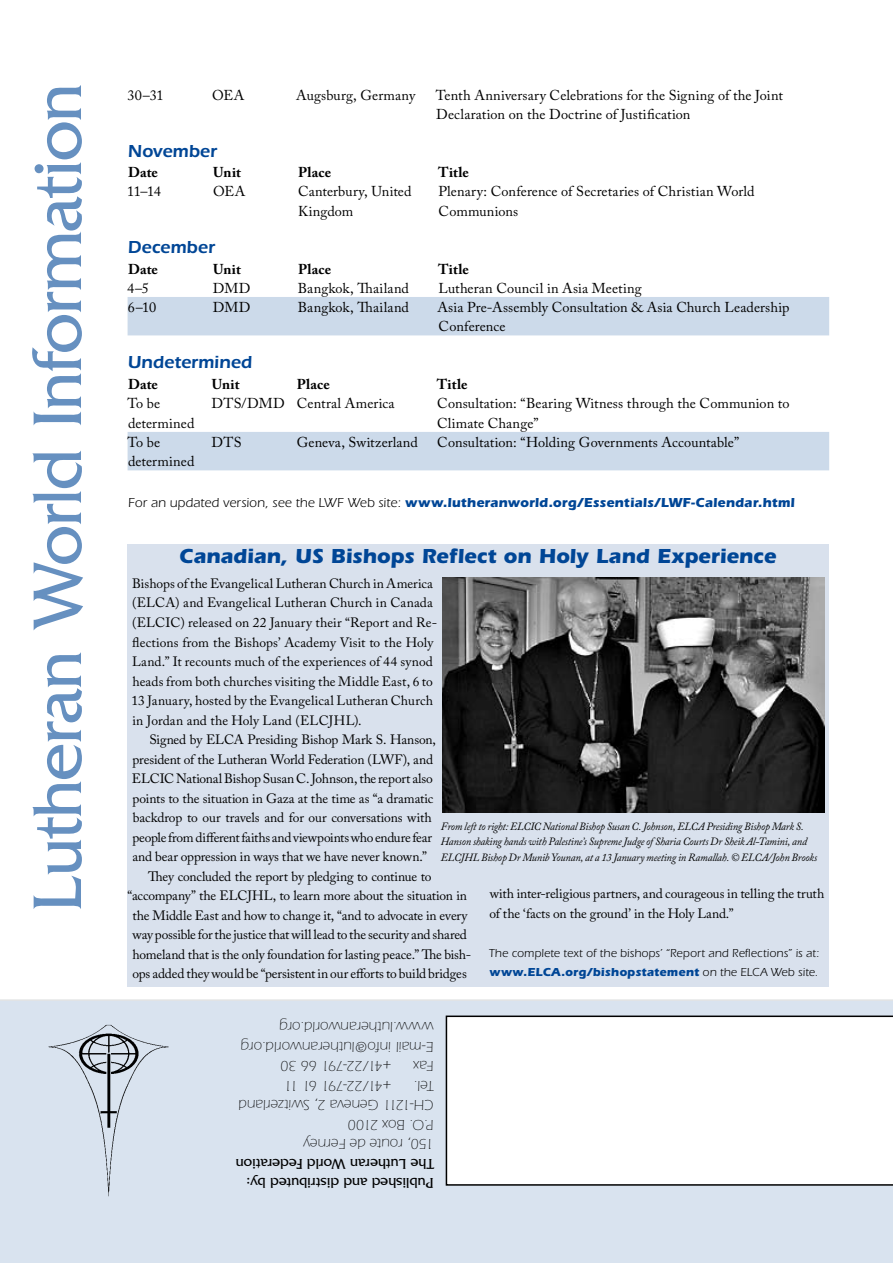
<style>
.page{position:relative;width:893px;height:1263px;background:#fff}
.page>*{position:absolute;margin:0;border:0;box-sizing:border-box;transform-origin:0 0}
.t1{font:72px "Friz Quadrata";letter-spacing:-.02em;color:#6690c0}
.t2{font:700 21px "Itc Eras";letter-spacing:-.005em;color:#004696}
.t3{font:600 18px "Itc Eras";color:#004696}
.t4{font:300 15px/19.5px "Itc Eras";letter-spacing:.005em;color:#000}
.t5{font:15px/19.5px "Friz Quadrata";letter-spacing:-.005em;color:#000}
.t6{font:300 15px "Itc Eras";letter-spacing:-.085em;color:#000}
.t7{font:300 15px "Itc Eras";letter-spacing:-.025em;color:#000}
.t8{font:14.25px/19.5px "Adobe Caslon Pro";letter-spacing:.01em;color:#000}
.t9{font:700 14.25px "Adobe Caslon Pro";letter-spacing:.01em;color:#000}
.t10{font:13.5px/19.5px "Adobe Caslon Pro";letter-spacing:-.005em;color:#000}
.t11{font:700 13.5px "Itc Eras";letter-spacing:.01em;color:#004696}
.t12{font:13.5px "Adobe Caslon Pro";letter-spacing:-.025em;color:#000}
.t13{font:12px/19.5px "Itc Eras";letter-spacing:.015em;color:#000}
.t14{font:italic 11.1px/15.8px "Adobe Caslon Pro";letter-spacing:-.015em;color:#000;scale:.95 1}
.s1{font-weight:400;color:#000}
.s2{font-weight:700;color:#004696}
</style>
<div class="page">
<div style="left:0;top:999px;width:893px;height:264px;background:#d9e3ef"></div>
<svg style="left:446px;top:1015px;width:447px;height:171px"></svg>
<img style="left:38px;top:1013px;width:141px;height:197px">
<div style="left:128px;top:297px;width:701px;height:38px;background:#ccdaea"></div>
<div style="left:128px;top:432px;width:701px;height:38px;background:#ccdaea"></div>
<div style="left:128px;top:544px;width:701px;height:442px;background:#d9e1ed"></div>
<img style="left:442px;top:577px;width:383px;height:236px">
<h1 class="t1" style="left:17px;top:912px;width:830px;rotate:-90deg">Lutheran World Information</h1>
<p class="t8" style="left:128px;top:85px;width:38px">30–31</p>
<p class="t8" style="left:212px;top:85px;width:34px">OEA</p>
<p class="t8" style="left:296px;top:85px;width:121px">Augsburg, Germany</p>
<p class="t8" style="left:436px;top:85px;width:349px">Tenth Anniversary Celebrations for the Signing of the Joint<br>Declaration on the Doctrine of Justification</p>
<h3 class="t3" style="left:128px;top:140px;width:91px">November</h3>
<p class="t9" style="left:128px;top:164px;width:32px">Date</p>
<p class="t9" style="left:213px;top:164px;width:29px">Unit</p>
<p class="t9" style="left:298px;top:164px;width:35px">Place</p>
<p class="t9" style="left:438px;top:164px;width:32px">Title</p>
<p class="t8" style="left:127px;top:182px;width:35px">11–14</p>
<p class="t8" style="left:213px;top:182px;width:34px">OEA</p>
<p class="t8" style="left:298px;top:182px;width:115px">Canterbury, United<br>Kingdom</p>
<p class="t8" style="left:438px;top:182px;width:318px">Plenary: Conference of Secretaries of Christian World<br>Communions</p>
<h3 class="t3" style="left:128px;top:237px;width:89px">December</h3>
<p class="t9" style="left:128px;top:260px;width:32px">Date</p>
<p class="t9" style="left:213px;top:260px;width:29px">Unit</p>
<p class="t9" style="left:298px;top:260px;width:35px">Place</p>
<p class="t9" style="left:438px;top:260px;width:32px">Title</p>
<p class="t8" style="left:127px;top:278px;width:23px">4–5</p>
<p class="t8" style="left:213px;top:278px;width:39px">DMD</p>
<p class="t8" style="left:298px;top:278px;width:113px">Bangkok, Thailand</p>
<p class="t8" style="left:438px;top:278px;width:205px">Lutheran Council in Asia Meeting</p>
<p class="t8" style="left:128px;top:297px;width:30px">6–10</p>
<p class="t8" style="left:213px;top:297px;width:39px">DMD</p>
<p class="t8" style="left:298px;top:297px;width:113px">Bangkok, Thailand</p>
<p class="t8" style="left:437px;top:297px;width:353px">Asia Pre-Assembly Consultation &amp; Asia Church Leadership<br>Conference</p>
<h3 class="t3" style="left:128px;top:352px;width:126px">Undetermined</h3>
<p class="t9" style="left:128px;top:376px;width:32px">Date</p>
<p class="t9" style="left:212px;top:376px;width:29px">Unit</p>
<p class="t9" style="left:297px;top:376px;width:35px">Place</p>
<p class="t9" style="left:437px;top:376px;width:32px">Title</p>
<p class="t8" style="left:127px;top:393px;width:69px">To be determined</p>
<p class="t8" style="left:212px;top:393px;width:185px">DTS/DMD Central America</p>
<p class="t8" style="left:437px;top:393px;width:354px">Consultation: “Bearing Witness through the Communion to<br>Climate Change”</p>
<p class="t8" style="left:127px;top:432px;width:69px">To be determined</p>
<p class="t8" style="left:212px;top:432px;width:31px">DTS</p>
<p class="t8" style="left:297px;top:432px;width:123px">Geneva, Switzerland</p>
<p class="t8" style="left:437px;top:432px;width:304px">Consultation: “Holding Governments Accountable”</p>
<p class="t11" style="left:128px;top:495px;width:668px"><span class="s1">For an updated version, see the LWF Web site:</span> www.lutheranworld.org/Essentials/LWF-Calendar.html</p>
<h2 class="t2" style="left:179px;top:544px;width:598px">Canadian, US Bishops Reflect on Holy Land Experience</h2>
<p class="t10" style="left:131px;top:574px;width:307px">Bishops of the Evangelical Lutheran Church in America (ELCA) and Evangelical Lutheran Church in Canada (ELCIC) released on 22 January their “Report and Re&shy;flections from the Bishops’ Academy Visit to the Holy Land.” It recounts much of the experiences of 44 synod heads from both churches visiting the Middle East, 6 to 13 January, hosted by the Evangelical Lutheran Church in Jordan and the Holy Land (ELCJHL).</p>
<p class="t10" style="left:149px;top:730px;width:288px">Signed by ELCA Presiding Bishop Mark S. Hanson,</p>
<p class="t10" style="left:133px;top:749px;width:302px">president of the Lutheran World Federation (LWF), and</p>
<p class="t10" style="left:132px;top:769px;width:302px">ELCIC National Bishop Susan C. Johnson, the report also</p>
<p class="t10" style="left:133px;top:788px;width:302px">points to the situation in Gaza at the time as “a dramatic</p>
<p class="t10" style="left:133px;top:808px;width:300px">backdrop to our travels and for our conversations with</p>
<p class="t12" style="left:133px;top:829px;width:301px">people from different faiths and viewpoints who endure fear</p>
<p class="t10" style="left:132px;top:847px;width:296px">and bear oppression in ways that we have never known.”</p>
<p class="t10" style="left:148px;top:866px;width:285px">They concluded the report by pledging to continue to</p>
<p class="t10" style="left:127px;top:886px;width:341px">“accompany” the ELCJHL, to learn more about the situation in</p>
<p class="t10" style="left:132px;top:905px;width:336px">the Middle East and how to change it, “and to advocate in every</p>
<p class="t10" style="left:133px;top:925px;width:336px">way possible for the justice that will lead to the security and shared</p>
<p class="t10" style="left:132px;top:944px;width:340px">homeland that is the only foundation for lasting peace.” The bish-</p>
<p class="t10" style="left:132px;top:964px;width:336px">ops added they would be “persistent in our efforts to build bridges</p>
<p class="t14" style="left:441px;top:818px;width:398px">From left to right: ELCIC National Bishop Susan C. Johnson, ELCA Presiding Bishop Mark S.<br>Hanson shaking hands with Palestine’s Supreme Judge of Sharia Courts Dr Sheik Al-Tamini, and<br>ELCJHL Bishop Dr Munib Younan, at a 13 January meeting in Ramallah. © ELCA/John Brooks</p>
<p class="t10" style="left:489px;top:884px;width:336px">with inter-religious partners, and courageous in telling the truth of the ‘facts on the ground’ in the Holy Land.”</p>
<p class="t13" style="left:489px;top:943px;width:332px">The complete text of the bishops’ “Report and Reflections” is at: <span class="s2">www.ELCA.org/bishopstatement</span> on the ELCA Web site.</p>
<p class="t4" style="left:434px;top:1076px;width:194px;rotate:-180deg">Fax<br>E-mail info@lutheranworld.org www.lutheranworld.org</p>
<p class="t7" style="left:391px;top:1074px;width:112px;rotate:-180deg">+41/22-791 66 30</p>
<p class="t6" style="left:391px;top:1094px;width:109px;rotate:-180deg">+41/22-791 61 11</p>
<p class="t4" style="left:434px;top:1095px;width:21px;rotate:-180deg">Tel.</p>
<p class="t4" style="left:434px;top:1115px;width:197px;rotate:-180deg">CH-1211 Geneva 2, Switzerland</p>
<p class="t4" style="left:434px;top:1134px;width:87px;rotate:-180deg">P.O. Box 2100</p>
<p class="t4" style="left:434px;top:1154px;width:132px;rotate:-180deg">150, route de Ferney</p>
<p class="t5" style="left:434px;top:1193px;width:199px;rotate:-180deg">Published and distributed by:<br>The Lutheran World Federation</p>
</div>
